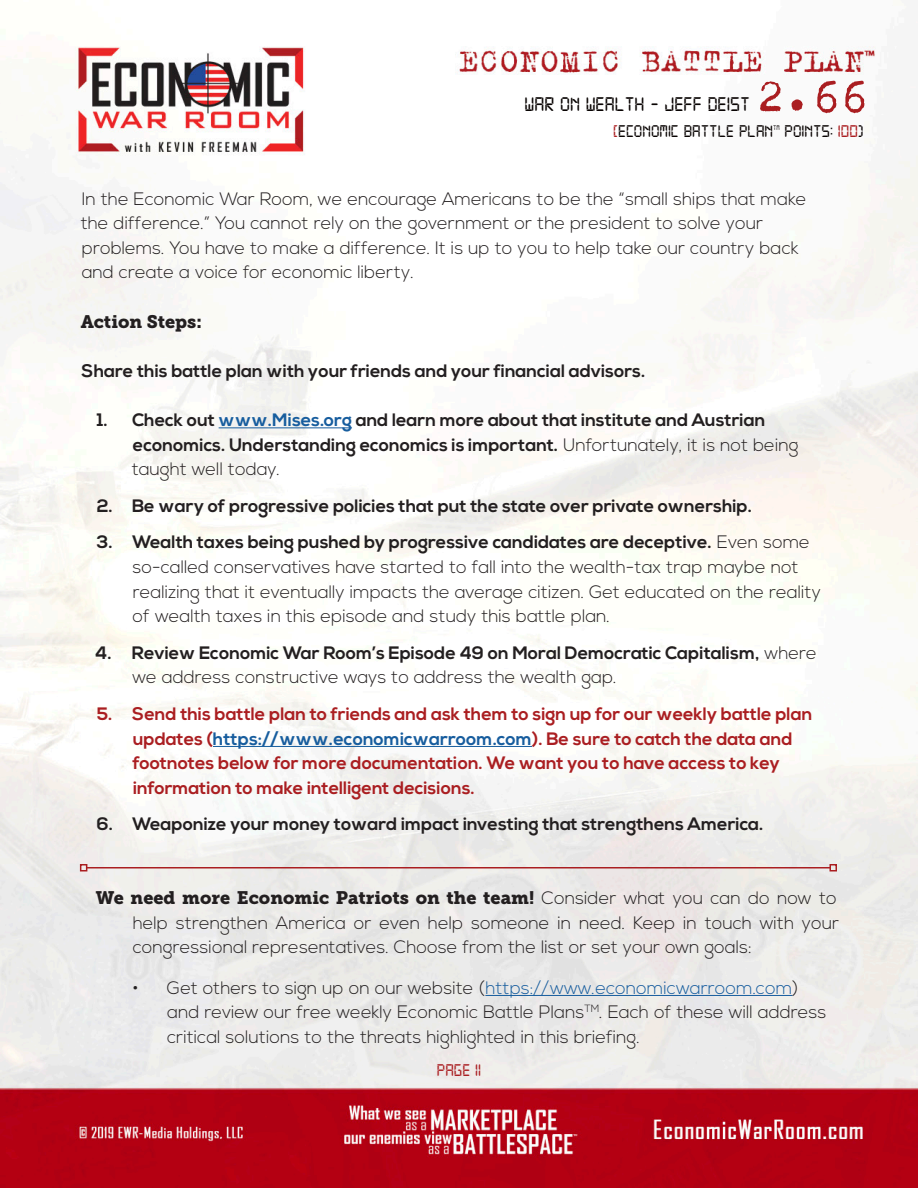
<style>
.page{position:relative;width:918px;height:1188px;background:#fff}
.page>*{position:absolute;margin:0;border:0;box-sizing:border-box;transform-origin:0 0}
.t1{font:51px "Trixie";color:#aa1e21}
.t2{font:21px "Digital 7";color:#080302}
.t3{font:300 18px/24.6px "Nexa";color:#231f20}
.t4{font:700 18px/24.6px "Nexa";color:#231f20}
.t5{font:700 18px/24.6px "Nexa";color:#aa1e21}
.t6{font:18px "Digital 7";color:#080302}
.t7{font:18px "Museo Slab 900";color:#231f20}
.t8{font:18px "Digital 7";color:#aa1e21}
.t9{font:7.05px "Digital 7";color:#080302}
.s1{color:#aa1e21}
.s2{color:#175d9e}
.s3{font-weight:300}
.s4{font-weight:700}
.s5{font-family:"Museo Slab 900";font-weight:400}
</style>
<div class="page">
<img style="left:0;top:29px;width:918px;height:1159px">
<hr style="left:219px;top:427px;width:133px;height:1px;background:#175d9e">
<hr style="left:213px;top:746px;width:319px;height:1px;background:#175d9e">
<hr style="left:485px;top:995px;width:307px;height:1px;background:#175d9e">
<hr style="left:87px;top:867px;width:743px;height:1px;background:#aa1e21">
<div style="left:80px;top:864px;width:7px;height:8px;border:2px solid #aa1e21"></div>
<div style="left:830px;top:864px;width:7px;height:8px;border:2px solid #aa1e21"></div>
<h1 class="t1" style="left:756px;top:62px;width:114px">2.66</h1>
<p class="t6" style="left:613px;top:123px;width:161px"><span class="s1">[</span>ECONOMIC BATTLE PLAN</p>
<p class="t9" style="left:773px;top:124px;width:8px">TM</p>
<p class="t6" style="left:785px;top:123px;width:81px">POINTS: <span class="s1">100</span>)</p>
<p class="t2" style="left:524px;top:95px;width:227px">WAR ON WEALTH - JEFF DEIST</p>
<p class="t3" style="left:81px;top:187px;width:727px">In the Economic War Room, we encourage Americans to be the “small ships that make the difference.” You cannot rely on the government or the president to solve your problems. You have to make a difference. It is up to you to help take our country back and create a voice for economic liberty.</p>
<p class="t7" style="left:81px;top:311px;width:123px">Action Steps:</p>
<p class="t4" style="left:82px;top:359px;width:565px">Share this battle plan with your friends and your financial advisors.</p>
<p class="t4" style="left:132px;top:408px;width:668px;text-indent:-35px">1. Check out <span class="s2">www.Mises.org</span> and learn more about that institute and Austrian economics. Understanding economics is important. <span class="s3">Unfortunately, it is not being taught well today.</span></p>
<p class="t4" style="left:97px;top:494px;width:657px">2. Be wary of progressive policies that put the state over private ownership.</p>
<p class="t3" style="left:133px;top:531px;width:690px;text-indent:-36px"><span class="s4">3. Wealth taxes being pushed by progressive candidates are deceptive.</span> Even some so-called conservatives have started to fall into the wealth-tax trap maybe not realizing that it eventually impacts the average citizen. Get educated on the reality of wealth taxes in this episode and study this battle plan.</p>
<p class="t4" style="left:132px;top:641px;width:686px;text-indent:-37px">4. Review Economic War Room’s Episode 49 on Moral Democratic Capitalism, <span class="s3">where we address constructive ways to address the wealth gap.</span></p>
<p class="t5" style="left:133px;top:702px;width:681px;text-indent:-36px">5. Send this battle plan to friends and ask them to sign up for our weekly battle plan updates (<span class="s2">https://www.economicwarroom.com</span>). Be sure to catch the data and footnotes below for more documentation. We want you to have access to key information to make intelligent decisions.</p>
<p class="t4" style="left:97px;top:813px;width:668px">6. Weaponize your money toward impact investing that strengthens America.</p>
<p class="t3" style="left:133px;top:887px;width:708px;text-indent:-37px"><span class="s5">We need more Economic Patriots on the team!</span> Consider what you can do now to help strengthen America or even help someone in need. Keep in touch with your congressional representatives. Choose from the list or set your own goals:</p>
<p class="t3" style="left:167px;top:976px;width:661px;text-indent:-34px">• Get others to sign up on our website (<span class="s2">https://www.economicwarroom.com</span>) and review our free weekly Economic Battle Plans<sup>TM</sup>. Each of these will address critical solutions to the threats highlighted in this briefing.</p>
<p class="t8" style="left:437px;top:1062px;width:46px">PAGE 11</p>
</div>
